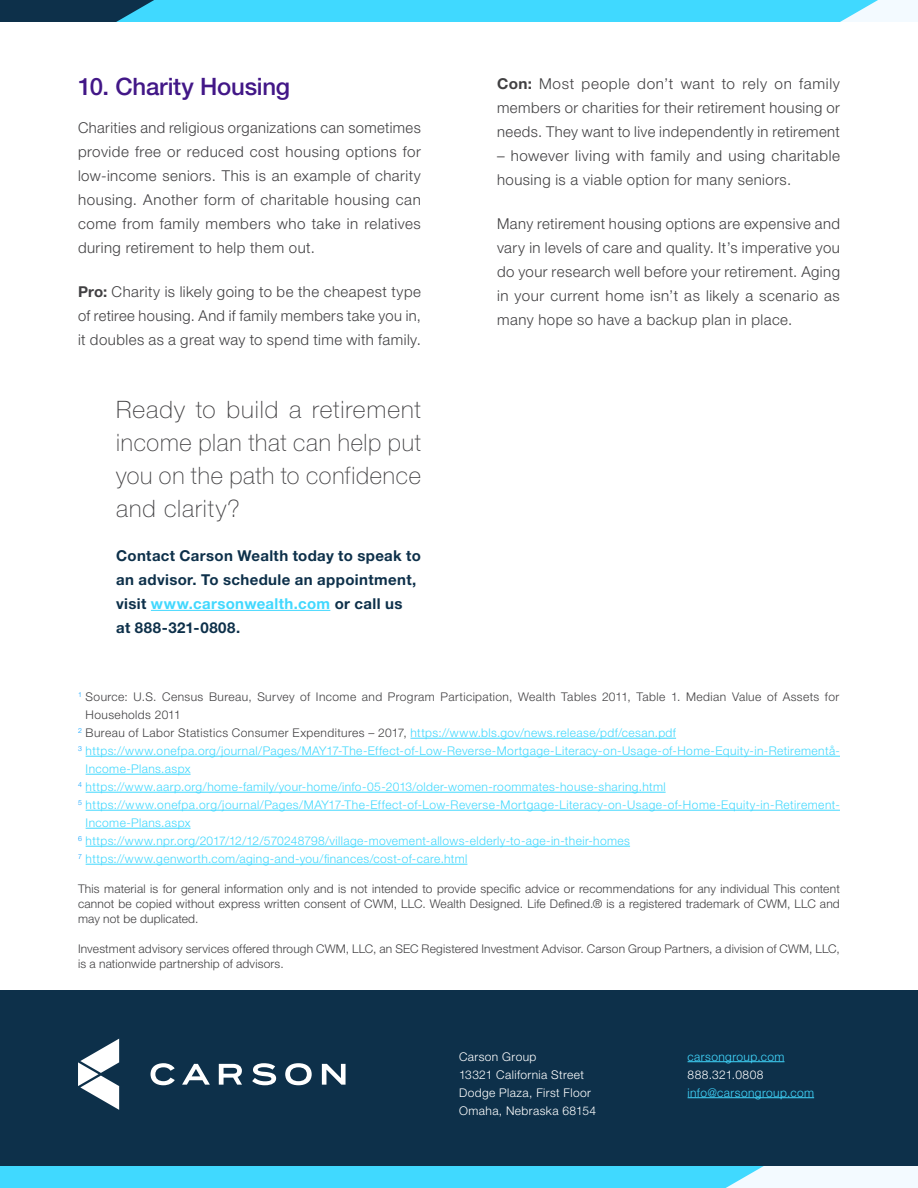
<style>
.page{position:relative;width:918px;height:1188px;background:#fff}
.page>*{position:absolute;margin:0;border:0;box-sizing:border-box;transform-origin:0 0}
.t1{font:100 24px/33px "Helvetica Neue LT Pro";letter-spacing:.03em;color:#414042;text-align:justify}
.t2{font:500 24px "Helvetica Neue LT Pro";letter-spacing:-.01em;color:#421787}
.t3{font:300 15px/24px "Helvetica Neue LT Pro";letter-spacing:.03em;color:#414042;text-align:justify}
.t4{font:700 15px/24px "Helvetica Neue LT Pro";letter-spacing:.025em;color:#0d304a}
.t5{font:300 12px/15px "Helvetica Neue LT Pro";letter-spacing:.02em;color:#414042;text-align:justify}
.t6{font:300 12px "Helvetica Neue LT Pro";letter-spacing:.035em;color:#41d8fe}
.t7{font:300 12px/18px "Helvetica Neue LT Pro";letter-spacing:.035em;color:#fff}
.s1{font-weight:700}
.s2{color:#41d8fe}
</style>
<div class="page">
<hr style="left:151px;top:610px;width:179px;height:1px;background:#41d8fe">
<div style="left:0;top:0;width:918px;height:22px;background:#0d304a"></div>
<svg style="left:116px;top:0;width:802px;height:22px"></svg>
<div style="left:0;top:990px;width:918px;height:198px;background:#0d304a"></div>
<hr style="left:410px;top:738px;width:266px;height:1px;background:#41d8fe">
<hr style="left:86px;top:756px;width:754px;height:1px;background:#41d8fe">
<hr style="left:86px;top:774px;width:105px;height:1px;background:#41d8fe">
<hr style="left:86px;top:792px;width:580px;height:1px;background:#41d8fe">
<hr style="left:86px;top:810px;width:754px;height:1px;background:#41d8fe">
<hr style="left:86px;top:828px;width:105px;height:1px;background:#41d8fe">
<hr style="left:86px;top:846px;width:544px;height:1px;background:#41d8fe">
<hr style="left:86px;top:864px;width:381px;height:1px;background:#41d8fe">
<div style="left:0;top:1166px;width:918px;height:22px;background:#40d9ff"></div>
<svg style="left:726px;top:1166px;width:192px;height:22px"></svg>
<hr style="left:688px;top:1061px;width:96px;height:1px;background:#41d8fe">
<hr style="left:688px;top:1097px;width:126px;height:1px;background:#41d8fe">
<svg style="left:252px;top:1063px;width:24px;height:22px"></svg>
<svg style="left:285px;top:1063px;width:27px;height:22px"></svg>
<svg style="left:322px;top:1064px;width:24px;height:21px"></svg>
<svg style="left:182px;top:1064px;width:28px;height:21px"></svg>
<svg style="left:219px;top:1064px;width:23px;height:21px"></svg>
<svg style="left:151px;top:1063px;width:24px;height:22px"></svg>
<svg style="left:78px;top:1039px;width:41px;height:71px"></svg>
<h1 class="t2" style="left:78px;top:72px;width:214px">10. Charity Housing</h1>
<p class="t3" style="left:78px;top:115px;width:344px">Charities and religious organizations can sometimes provide free or reduced cost housing options for low-income seniors. This is an example of charity housing. Another form of charitable housing can come from family members who take in relatives during retirement to help them out.</p>
<p class="t3" style="left:78px;top:279px;width:344px"><span class="s1">Pro:</span> Charity is likely going to be the cheapest type of retiree housing. And if family members take you in, it doubles as a great way to spend time with family.</p>
<h1 class="t1" style="left:116px;top:392px;width:306px">Ready to build a retirement income plan that can help put you on the path to confidence and clarity?</h1>
<p class="t4" style="left:116px;top:543px;width:306px">Contact Carson Wealth today to speak to an advisor. To schedule an appointment, visit <span class="s2">www.carsonwealth.com</span> or call us<br>at 888-321-0808.</p>
<p class="t3" style="left:497px;top:71px;width:344px"><span class="s1">Con:</span> Most people don’t want to rely on family members or charities for their retirement housing or needs. They want to live independently in retirement</p>
<p class="t3" style="left:497px;top:143px;width:344px">– however living with family and using charitable housing is a viable option for many seniors.</p>
<p class="t3" style="left:497px;top:211px;width:344px">Many retirement housing options are expensive and vary in levels of care and quality. It’s imperative you do your research well before your retirement. Aging in your current home isn’t as likely a scenario as many hope so have a backup plan in place.</p>
<p class="t5" style="left:78px;top:689px;width:763px"><sup>1</sup> Source: U.S. Census Bureau, Survey of Income and Program Participation, Wealth Tables 2011, Table 1. Median Value of Assets for</p>
<p class="t5" style="left:86px;top:707px;width:97px">Households 2011</p>
<p class="t5" style="left:78px;top:725px;width:600px"><sup>2</sup> Bureau of Labor Statistics Consumer Expenditures – 2017, <span class="s2">https://www.bls.gov/news.release/pdf/cesan.pdf</span></p>
<p class="t6" style="left:78px;top:743px;width:763px"><sup>3</sup> https://www.onefpa.org/journal/Pages/MAY17-The-Effect-of-Low-Reverse-Mortgage-Literacy-on-Usage-of-Home-Equity-in-Retirementå-</p>
<p class="t6" style="left:86px;top:761px;width:106px">Income-Plans.aspx</p>
<p class="t6" style="left:78px;top:779px;width:589px"><sup>4</sup> https://www.aarp.org/home-family/your-home/info-05-2013/older-women-roommates-house-sharing.html</p>
<p class="t6" style="left:78px;top:797px;width:763px"><sup>5</sup> https://www.onefpa.org/journal/Pages/MAY17-The-Effect-of-Low-Reverse-Mortgage-Literacy-on-Usage-of-Home-Equity-in-Retirement-</p>
<p class="t6" style="left:86px;top:815px;width:106px">Income-Plans.aspx</p>
<p class="t6" style="left:78px;top:833px;width:554px"><sup>6</sup> https://www.npr.org/2017/12/12/570248798/village-movement-allows-elderly-to-age-in-their-homes</p>
<p class="t6" style="left:78px;top:851px;width:391px"><sup>7</sup> https://www.genworth.com/aging-and-you/finances/cost-of-care.html</p>
<p class="t5" style="left:78px;top:881px;width:763px">This material is for general information only and is not intended to provide specific advice or recommendations for any individual This content cannot be copied without express written consent of CWM, LLC. Wealth Designed. Life Defined.® is a registered trademark of CWM, LLC and may not be duplicated.</p>
<p class="t5" style="left:78px;top:941px;width:763px">Investment advisory services offered through CWM, LLC, an SEC Registered Investment Advisor. Carson Group Partners, a division of CWM, LLC, is a nationwide partnership of advisors.</p>
<p class="t7" style="left:459px;top:1047px;width:139px">Carson Group<br>13321 California Street<br>Dodge Plaza, First Floor<br>Omaha, Nebraska 68154</p>
<p class="t6" style="left:688px;top:1049px;width:98px">carsongroup.com</p>
<p class="t7" style="left:688px;top:1065px;width:77px">888.321.0808</p>
<p class="t6" style="left:688px;top:1085px;width:128px">info@carsongroup.com</p>
</div>
